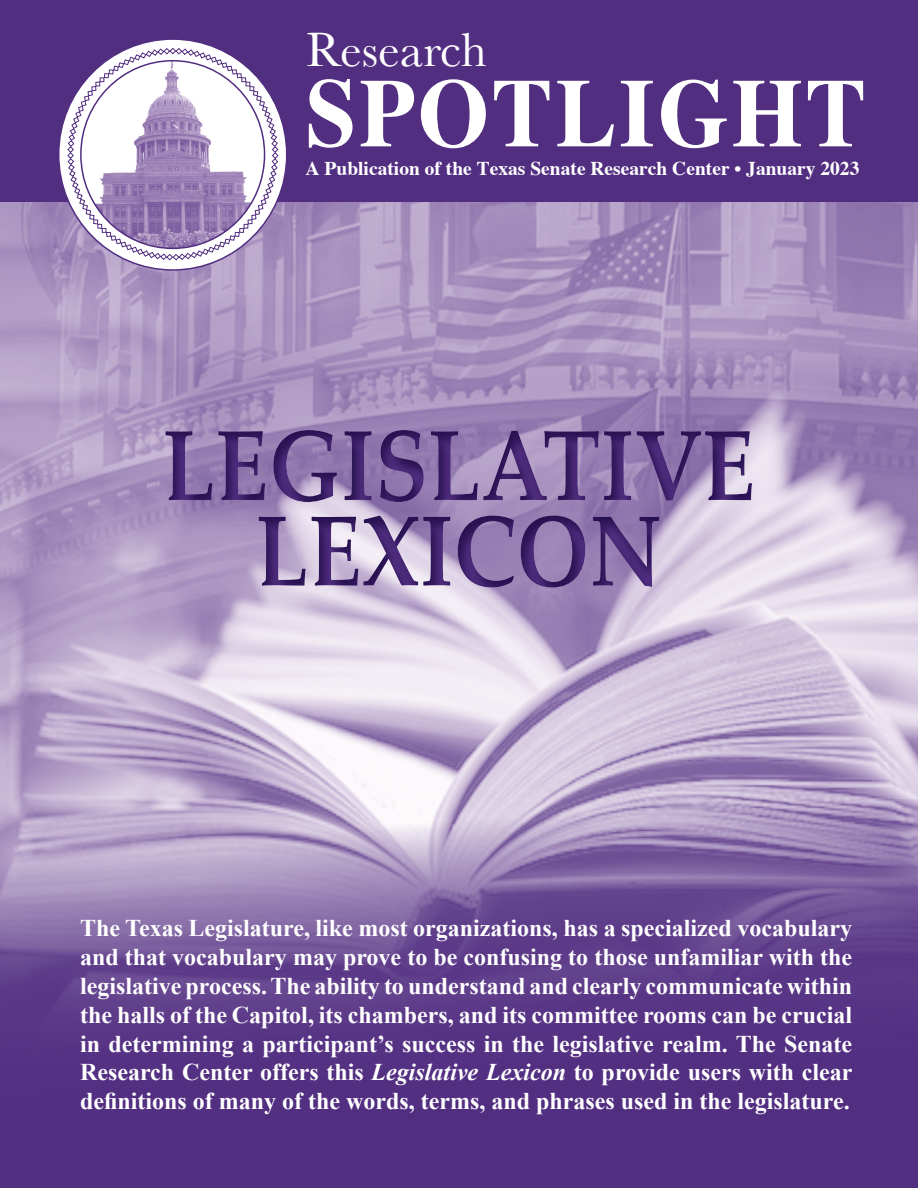
<style>
.page{position:relative;width:918px;height:1188px;background:#fff}
.page>*{position:absolute;margin:0;border:0;box-sizing:border-box;transform-origin:0 0}
.t1{font:700 99.75px/85.5px "Palatino Linotype";color:#522e81;text-align:center;scale:.87 1}
.t2{font:700 97.05px "Times";letter-spacing:.03em;color:#fff;scale:.94 1}
.t3{font:49.5px "Baskerville";color:#fff}
.t4{font:700 24px/28.8px "Times New Roman";color:#fff;text-align:justify}
.t5{font:700 19.5px "Times";color:#fff}
.s1{font-style:italic}
</style>
<div class="page">
<img style="left:0;top:202px;width:918px;height:597px">
<svg style="left:0;top:800px;width:918px;height:388px;background:#6f5096"></svg>
<svg style="left:0;top:799px;width:918px;height:1px"></svg>
<div style="left:0;top:0;width:918px;height:202px;background:#522e81"></div>
<div style="left:96px;top:394px;width:785px;height:223px;background:#522e81;opacity:.75"></div>
<svg style="left:59px;top:39px;width:228px;height:231px"></svg>
<svg style="left:67px;top:48px;width:212px;height:213px"></svg>
<p class="t3" style="left:306px;top:21px;width:182px">Research</p>
<p class="t2" style="left:306px;top:21px;width:598px">SPOTLIGHT</p>
<p class="t5" style="left:306px;top:150px;width:555px">A Publication of the Texas Senate Research Center • January 2023</p>
<h1 class="t1" style="left:163px;top:420px;width:683px">LEGISLATIVE<br>LEXICON</h1>
<p class="t4" style="left:80px;top:913px;width:774px">The Texas Legislature, like most organizations, has a specialized vocabulary and that vocabulary may prove to be confusing to those unfamiliar with the legislative process. The ability to understand and clearly communicate within the halls of the Capitol, its chambers, and its committee rooms can be crucial in determining a participant’s success in the legislative realm. The Senate Research Center offers this <span class="s1">Legislative Lexicon</span> to provide users with clear definitions of many of the words, terms, and phrases used in the legislature.</p>
</div>
